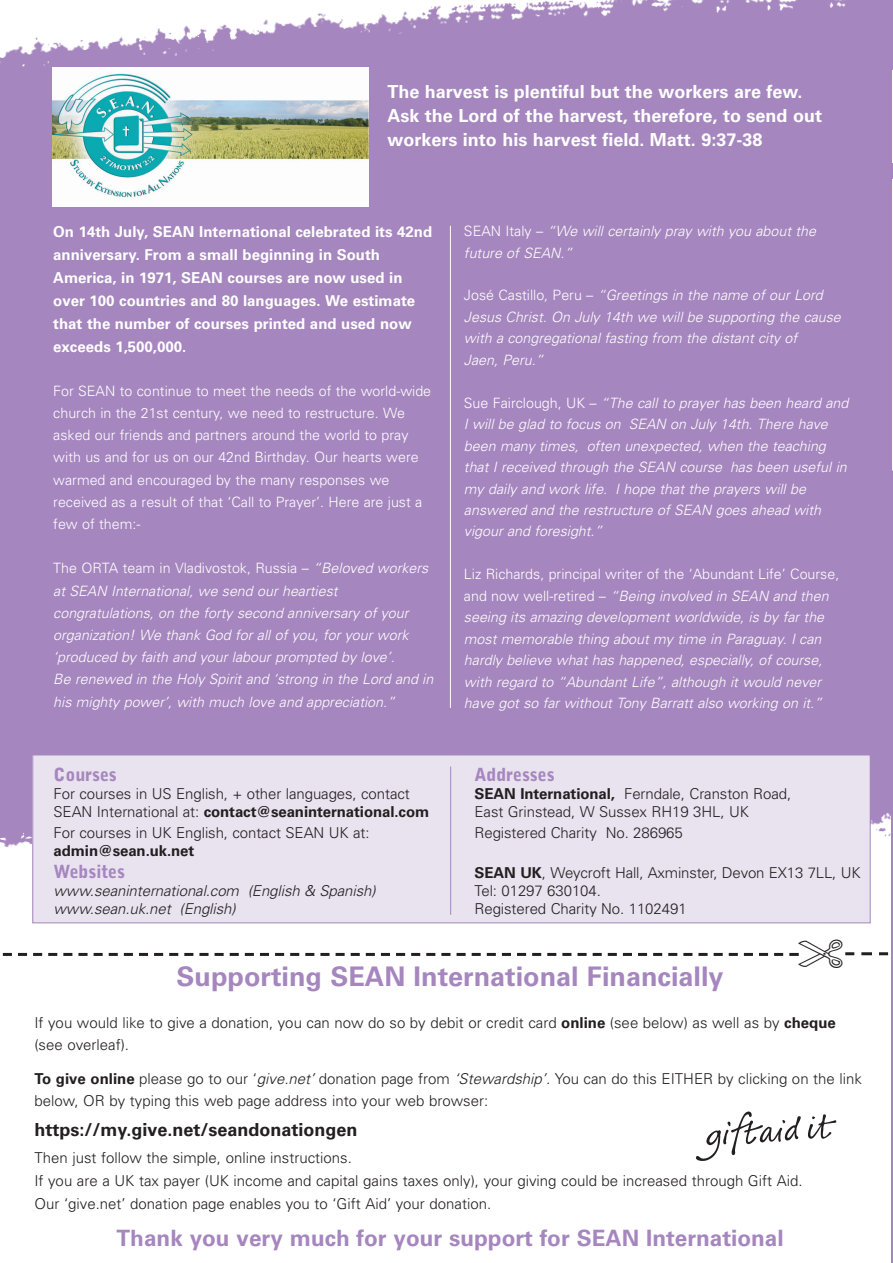
<style>
.page{position:relative;width:893px;height:1263px;background:#fff}
.page>*{position:absolute;margin:0;border:0;box-sizing:border-box;transform-origin:0 0}
.t1{font:27px "Univers Bold+WKYNWI";color:#a586be}
.t2{font:22.5px "Univers Bold+WKYNWI";color:#a586be}
.t3{font:18px/24px "Univers Bold+WKYNWI";color:#fff}
.t4{font:18px "Univers Bold+WKYNWI";color:#231f20}
.t5{font:18px "Bell Gothic Std Black+IWQMWX";letter-spacing:-.005em;color:#a586be}
.t6{font:15px/18.1px "Univers Light+OUWGUK";color:#231f20}
.t7{font:15px/23.1px "Univers Bold+WKYNWI";color:#fff}
.t8{font:15px "Univers Bold+WKYNWI";letter-spacing:-.005em;color:#231f20}
.t9{font:italic 15px/18.1px "Univers Light+OUWGUK";color:#231f20}
.t10{font:italic 14.25px/21.5px "Univers Light+OUWGUK";color:#fff}
.t11{font:14.25px/22.2px "Univers Light+OUWGUK";color:#fff}
.s1{font-style:normal}
.s2{font-family:"Univers Light+OUWGUK"}
.s3{font-family:"Univers Bold+WKYNWI"}
.s4{font-style:italic}
</style>
<div class="page">
<svg style="left:891px;top:163px;width:2px;height:16px"></svg>
<hr style="left:891px;top:0;width:2px;height:69px;background:#a586be">
<div style="left:0;top:0;width:891px;height:920px;background:#a586be"></div>
<img style="left:695px;top:1111px;width:142px;height:50px">
<hr style="left:459px;top:573px;width:391px;height:1px;background:#a586be">
<div style="left:33px;top:755px;width:837px;height:168px;background:#e9e2ef"></div>
<div style="left:32px;top:755px;width:838px;height:168px;border:1px solid #a586be"></div>
<hr style="left:450px;top:767px;width:1px;height:148px;background:#a586be">
<img style="left:52px;top:67px;width:316px;height:139px">
<hr style="left:450px;top:226px;width:1px;height:482px;background:#fff">
<svg style="left:2px;top:952px;width:886px;height:4px"></svg>
<p class="t3" style="left:387px;top:80px;width:436px">The harvest is plentiful but the workers are few.<br>Ask the Lord of the harvest, therefore, to send out workers into his harvest field. Matt. 9:37-38</p>
<p class="t7" style="left:53px;top:221px;width:380px">On 14th July, SEAN International celebrated its 42nd anniversary. From a small beginning in South America, in 1971, SEAN courses are now used in over 100 countries and 80 languages. We estimate that the number of courses printed and used now exceeds 1,500,000.</p>
<p class="t11" style="left:53px;top:381px;width:379px">For SEAN to continue to meet the needs of the world-wide church in the 21st century, we need to restructure. We asked our friends and partners around the world to pray with us and for us on our 42nd Birthday. Our hearts were warmed and encouraged by the many responses we received as a result of that ‘Call to Prayer’. Here are just a few of them:-</p>
<p class="t10" style="left:53px;top:558px;width:384px;line-height:22.2px"><span class="s1">The ORTA team in Vladivostok, Russia –</span> “Beloved workers at SEAN International, we send our heartiest congratulations, on the forty second anniversary of your organization! We thank God for all of you, for your work ‘produced by faith and your labour prompted by love’.<br>Be renewed in the Holy Spirit and ‘strong in the Lord and in his mighty power’, with much love and appreciation.”</p>
<p class="t5" style="left:54px;top:764px;width:65px">Courses</p>
<p class="t6" style="left:54px;top:786px;width:358px">For courses in US English, + other languages, contact</p>
<p class="t8" style="left:54px;top:806px;width:377px"><span class="s2">SEAN International at:</span> contact@seaninternational.com</p>
<p class="t6" style="left:54px;top:824px;width:318px">For courses in UK English, contact SEAN UK at:</p>
<p class="t8" style="left:54px;top:844px;width:142px">admin@sean.uk.net</p>
<p class="t5" style="left:54px;top:861px;width:73px">Websites</p>
<p class="t9" style="left:54px;top:883px;width:326px">www.seaninternational.com (English &amp; Spanish) www.sean.uk.net (English)</p>
<p class="t10" style="left:464px;top:222px;width:356px"><span class="s1">S E A N I t a l y –</span> “We will certainly pray with you about the future of SEAN.”</p>
<p class="t10" style="left:464px;top:286px;width:381px"><span class="s1">J o s é C a s t i l l o , P e r u –</span> “Greetings in the name of our Lord Jesus Christ. On July 14th we will be supporting the cause with a congregational fasting from the distant city of<br>Jaen, Peru.”</p>
<p class="t10" style="left:464px;top:393px;width:389px"><span class="s1">S u e F a i r c l o u g h , U K –</span> “The call to prayer has been heard and I will be glad to focus on SEAN on July 14th. There have been many times, often unexpected, when the teaching that I received through the SEAN course has been useful in my daily and work life. I hope that the prayers will be answered and the restructure of SEAN goes ahead with vigour and foresight.”</p>
<p class="t10" style="left:464px;top:565px;width:377px"><span class="s1">Liz Richards, principal writer of the ‘Abundant Life’ Course, a n d n o w w e l l - r e t i r e d –</span> “Being involved in SEAN and then seeing its amazing development worldwide, is by far the most memorable thing about my time in Paraguay. I can hardly believe what has happened, especially, of course, with regard to “Abundant Life”, although it would never have got so far without Tony Barratt also working on it.”</p>
<p class="t5" style="left:474px;top:764px;width:82px">Addresses</p>
<p class="t6" style="left:474px;top:786px;width:318px"><span class="s3">SEAN International,</span> Ferndale, Cranston Road,<br>East Grinstead, W Sussex RH19 3HL, UK</p>
<p class="t6" style="left:474px;top:824px;width:210px">Registered Charity No. 286965</p>
<p class="t6" style="left:474px;top:865px;width:387px"><span class="s3">SEAN UK</span>, Weycroft Hall, Axminster, Devon EX13 7LL, UK<br>Tel: 01297 630104.<br>Registered Charity No. 1102491</p>
<h1 class="t1" style="left:177px;top:965px;width:548px">Supporting SEAN International Financially</h1>
<p class="t6" style="left:34px;top:1014px;width:803px;line-height:21.5px">If you would like to give a donation, you can now do so by debit or credit card <span class="s3">online</span> (see below) as well as by <span class="s3">cheque </span>(see overleaf).</p>
<p class="t6" style="left:34px;top:1069px;width:829px;line-height:21.5px"><span class="s3">To give online</span> please go to our ‘<span class="s4">give.net’</span> donation page from <span class="s4">‘Stewardship’.</span> You can do this EITHER by clicking on the link below, OR by typing this web page address into your web browser:</p>
<p class="t4" style="left:34px;top:1122px;width:324px">https://my.give.net/seandonationgen</p>
<p class="t6" style="left:34px;top:1148px;width:769px;line-height:23px">Then just follow the simple, online instructions.<br>If you are a UK tax payer (UK income and capital gains taxes only), your giving could be increased through Gift Aid.<br>Our ‘give.net’ donation page enables you to ‘Gift Aid’ your donation.</p>
<h2 class="t2" style="left:117px;top:1228px;width:668px">Thank you very much for your support for SEAN International</h2>
</div>
